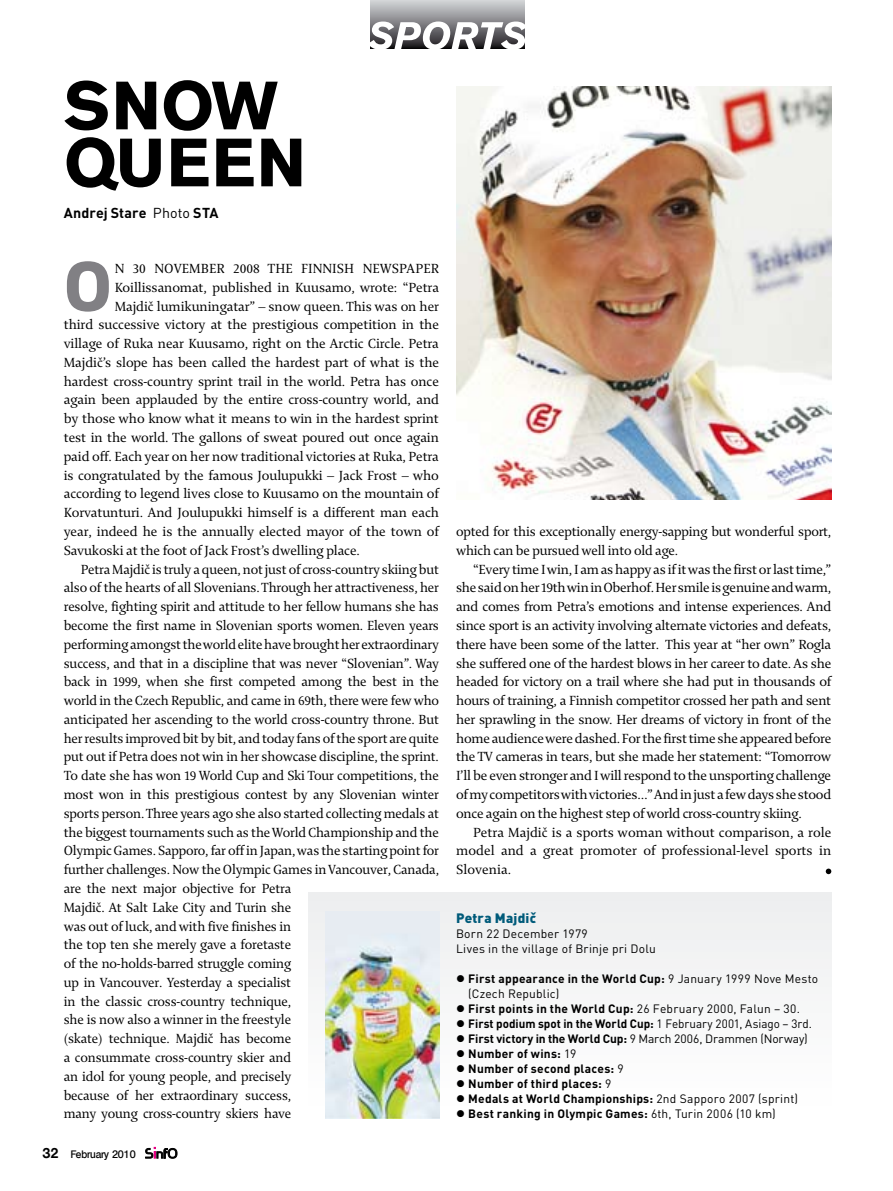
<style>
.page{position:relative;width:893px;height:1191px;background:#fff}
.page>*{position:absolute;margin:0;border:0;box-sizing:border-box;transform-origin:0 0}
.t1{font:700 67.5px/57px "Akzidenz Grotesk BE";letter-spacing:.02em;color:#000}
.t2{font:700 64.8px "Soho Std";color:#818084}
.t3{font:14.25px "Enigma 2";letter-spacing:-.015em;color:#000}
.t4{font:700 14.25px "DIN";letter-spacing:.005em;color:#000}
.t5{font:900 13.5px "DIN";letter-spacing:.02em;color:#005b7a}
.t6{font:700 12px "DIN";letter-spacing:.015em;color:#000}
.t7{font:12px/15px "DIN";letter-spacing:.015em;color:#000}
.t8{font:700 12px "DIN";letter-spacing:-.01em;color:#000}
.t9{font:600 10.5px "Olympia";letter-spacing:-.01em;color:#000;scale:.95 1}
.s1{font-weight:400}
.s2{font-weight:700;font-size:13.5px}
.s3{font-weight:700}
</style>
<div class="page">
<img style="left:456px;top:86px;width:375px;height:414px">
<div style="left:308px;top:893px;width:523px;height:225px;background:#f6f7f7"></div>
<svg style="left:146px;top:1147px;width:31px;height:11px"></svg>
<img style="left:325px;top:911px;width:114px;height:207px">
<svg style="left:370px;top:0;width:155px;height:21px"></svg>
<svg style="left:370px;top:21px;width:155px;height:28px"></svg>
<svg style="left:826px;top:868px;width:5px;height:6px"></svg>
<p class="t1" style="left:64px;top:77px;width:244px">SNOW<br>QUEEN</p>
<p class="t4" style="left:64px;top:203px;width:156px">Andrej Stare <span class="s1">Photo</span> STA</p>
<p class="t2" style="left:64px;top:245px;width:50px">O</p>
<p class="t3" style="left:115px;top:259px;width:326px">n 30 November 2008 the Finnish newspaper</p>
<p class="t3" style="left:115px;top:278px;width:326px">Koillissanomat, published in Kuusamo, wrote: “Petra</p>
<p class="t3" style="left:115px;top:296px;width:326px">Majdič lumikuningatar” – snow queen. This was on her</p>
<p class="t3" style="left:64px;top:315px;width:377px">third successive victory at the prestigious competition in the</p>
<p class="t3" style="left:64px;top:334px;width:377px">village of Ruka near Kuusamo, right on the Arctic Circle. Petra</p>
<p class="t3" style="left:64px;top:353px;width:377px">Majdič’s slope has been called the hardest part of what is the</p>
<p class="t3" style="left:64px;top:371px;width:377px">hardest cross-country sprint trail in the world. Petra has once</p>
<p class="t3" style="left:64px;top:390px;width:377px">again been applauded by the entire cross-country world, and</p>
<p class="t3" style="left:64px;top:409px;width:377px">by those who know what it means to win in the hardest sprint</p>
<p class="t3" style="left:64px;top:428px;width:377px">test in the world. The gallons of sweat poured out once again</p>
<p class="t3" style="left:64px;top:447px;width:377px">paid off. Each year on her now traditional victories at Ruka, Petra</p>
<p class="t3" style="left:64px;top:465px;width:377px">is congratulated by the famous Joulupukki – Jack Frost – who</p>
<p class="t3" style="left:64px;top:484px;width:377px">according to legend lives close to Kuusamo on the mountain of</p>
<p class="t3" style="left:64px;top:503px;width:377px">Korvatunturi. And Joulupukki himself is a different man each</p>
<p class="t3" style="left:64px;top:522px;width:377px">year, indeed he is the annually elected mayor of the town of</p>
<p class="t3" style="left:64px;top:540px;width:298px">Savukoski at the foot of Jack Frost’s dwelling place.</p>
<p class="t3" style="left:81px;top:559px;width:360px">Petra Majdič is truly a queen, not just of cross-country skiing but</p>
<p class="t3" style="left:64px;top:578px;width:377px">also of the hearts of all Slovenians. Through her attractiveness, her</p>
<p class="t3" style="left:64px;top:597px;width:377px">resolve, fighting spirit and attitude to her fellow humans she has</p>
<p class="t3" style="left:64px;top:616px;width:377px">become the first name in Slovenian sports women. Eleven years</p>
<p class="t3" style="left:64px;top:634px;width:377px">performing amongst the world elite have brought her extraordinary</p>
<p class="t3" style="left:64px;top:653px;width:377px">success, and that in a discipline that was never “Slovenian”. Way</p>
<p class="t3" style="left:64px;top:672px;width:377px">back in 1999, when she first competed among the best in the</p>
<p class="t3" style="left:64px;top:691px;width:377px">world in the Czech Republic, and came in 69th, there were few who</p>
<p class="t3" style="left:64px;top:709px;width:377px">anticipated her ascending to the world cross-country throne. But</p>
<p class="t3" style="left:64px;top:728px;width:377px">her results improved bit by bit, and today fans of the sport are quite</p>
<p class="t3" style="left:64px;top:747px;width:377px">put out if Petra does not win in her showcase discipline, the sprint.</p>
<p class="t3" style="left:64px;top:766px;width:377px">To date she has won 19 World Cup and Ski Tour competitions, the</p>
<p class="t3" style="left:64px;top:785px;width:377px">most won in this prestigious contest by any Slovenian winter</p>
<p class="t3" style="left:64px;top:803px;width:377px">sports person. Three years ago she also started collecting medals at</p>
<p class="t3" style="left:64px;top:822px;width:377px">the biggest tournaments such as the World Championship and the</p>
<p class="t3" style="left:64px;top:841px;width:377px">Olympic Games. Sapporo, far off in Japan, was the starting point for</p>
<p class="t3" style="left:64px;top:860px;width:377px">further challenges. Now the Olympic Games in Vancouver, Canada,</p>
<p class="t3" style="left:64px;top:879px;width:229px">are the next major objective for Petra</p>
<p class="t3" style="left:64px;top:897px;width:229px">Majdič. At Salt Lake City and Turin she</p>
<p class="t3" style="left:64px;top:916px;width:229px">was out of luck, and with five finishes in</p>
<p class="t3" style="left:64px;top:935px;width:229px">the top ten she merely gave a foretaste</p>
<p class="t3" style="left:64px;top:954px;width:229px">of the no-holds-barred struggle coming</p>
<p class="t3" style="left:64px;top:972px;width:229px">up in Vancouver. Yesterday a specialist</p>
<p class="t3" style="left:64px;top:991px;width:229px">in the classic cross-country technique,</p>
<p class="t3" style="left:64px;top:1010px;width:229px">she is now also a winner in the freestyle</p>
<p class="t3" style="left:64px;top:1029px;width:229px">(skate) technique. Majdič has become</p>
<p class="t3" style="left:64px;top:1048px;width:229px">a consummate cross-country skier and</p>
<p class="t3" style="left:64px;top:1066px;width:229px">an idol for young people, and precisely</p>
<p class="t3" style="left:64px;top:1085px;width:229px">because of her extraordinary success,</p>
<p class="t3" style="left:64px;top:1104px;width:229px">many young cross-country skiers have</p>
<p class="t9" style="left:43px;top:1148px;width:100px"><span class="s2">32</span> February 2010</p>
<p class="t3" style="left:456px;top:522px;width:377px">opted for this exceptionally energy-sapping but wonderful sport,</p>
<p class="t3" style="left:456px;top:540px;width:224px">which can be pursued well into old age.</p>
<p class="t3" style="left:473px;top:559px;width:360px">“Every time I win, I am as happy as if it was the first or last time,”</p>
<p class="t3" style="left:456px;top:578px;width:377px">she said on her 19th win in Oberhof. Her smile is genuine and warm,</p>
<p class="t3" style="left:456px;top:597px;width:377px">and comes from Petra’s emotions and intense experiences. And</p>
<p class="t3" style="left:456px;top:616px;width:377px">since sport is an activity involving alternate victories and defeats,</p>
<p class="t3" style="left:456px;top:634px;width:377px">there have been some of the latter. This year at “her own” Rogla</p>
<p class="t3" style="left:456px;top:653px;width:377px">she suffered one of the hardest blows in her career to date. As she</p>
<p class="t3" style="left:456px;top:672px;width:377px">headed for victory on a trail where she had put in thousands of</p>
<p class="t3" style="left:456px;top:691px;width:377px">hours of training, a Finnish competitor crossed her path and sent</p>
<p class="t3" style="left:456px;top:709px;width:377px">her sprawling in the snow. Her dreams of victory in front of the</p>
<p class="t3" style="left:456px;top:728px;width:377px">home audience were dashed. For the first time she appeared before</p>
<p class="t3" style="left:456px;top:747px;width:377px">the TV cameras in tears, but she made her statement: “Tomorrow</p>
<p class="t3" style="left:456px;top:766px;width:377px">I’ll be even stronger and I will respond to the unsporting challenge</p>
<p class="t3" style="left:456px;top:785px;width:377px">of my competitors with victories…” And in just a few days she stood</p>
<p class="t3" style="left:456px;top:803px;width:347px">once again on the highest step of world cross-country skiing.</p>
<p class="t3" style="left:473px;top:822px;width:360px">Petra Majdič is a sports woman without comparison, a role</p>
<p class="t3" style="left:456px;top:841px;width:377px">model and a great promoter of professional-level sports in</p>
<p class="t3" style="left:456px;top:860px;width:57px">Slovenia.</p>
<p class="t5" style="left:456px;top:909px;width:82px">Petra Majdič</p>
<p class="t7" style="left:456px;top:926px;width:201px">Born 22 December 1979<br>Lives in the village of Brinje pri Dolu</p>
<p class="t7" style="left:468px;top:971px;width:351px;text-indent:-12px">● <span class="s3">First appearance in the World Cup:</span> 9 January 1999 Nove Mesto (Czech Republic)</p>
<p class="t6" style="left:456px;top:1001px;width:345px">● First points in the World Cup: <span class="s1">26 February 2000, Falun – 30.</span></p>
<p class="t6" style="left:456px;top:1016px;width:357px">● First podium spot in the World Cup: <span class="s1">1 February 2001, Asiago – 3rd.</span></p>
<p class="t8" style="left:456px;top:1031px;width:353px">● First victory in the World Cup: <span class="s1">9 March 2006, Drammen (Norway)</span></p>
<p class="t6" style="left:456px;top:1046px;width:122px">● Number of wins: <span class="s1">19</span></p>
<p class="t6" style="left:456px;top:1061px;width:169px">● Number of second places: <span class="s1">9</span></p>
<p class="t6" style="left:456px;top:1076px;width:157px">● Number of third places: <span class="s1">9</span></p>
<p class="t6" style="left:456px;top:1091px;width:343px">● Medals at World Championships: <span class="s1">2nd Sapporo 2007 (sprint)</span></p>
<p class="t6" style="left:456px;top:1106px;width:321px">● Best ranking in Olympic Games: <span class="s1">6th, Turin 2006 (10 km)</span></p>
</div>
